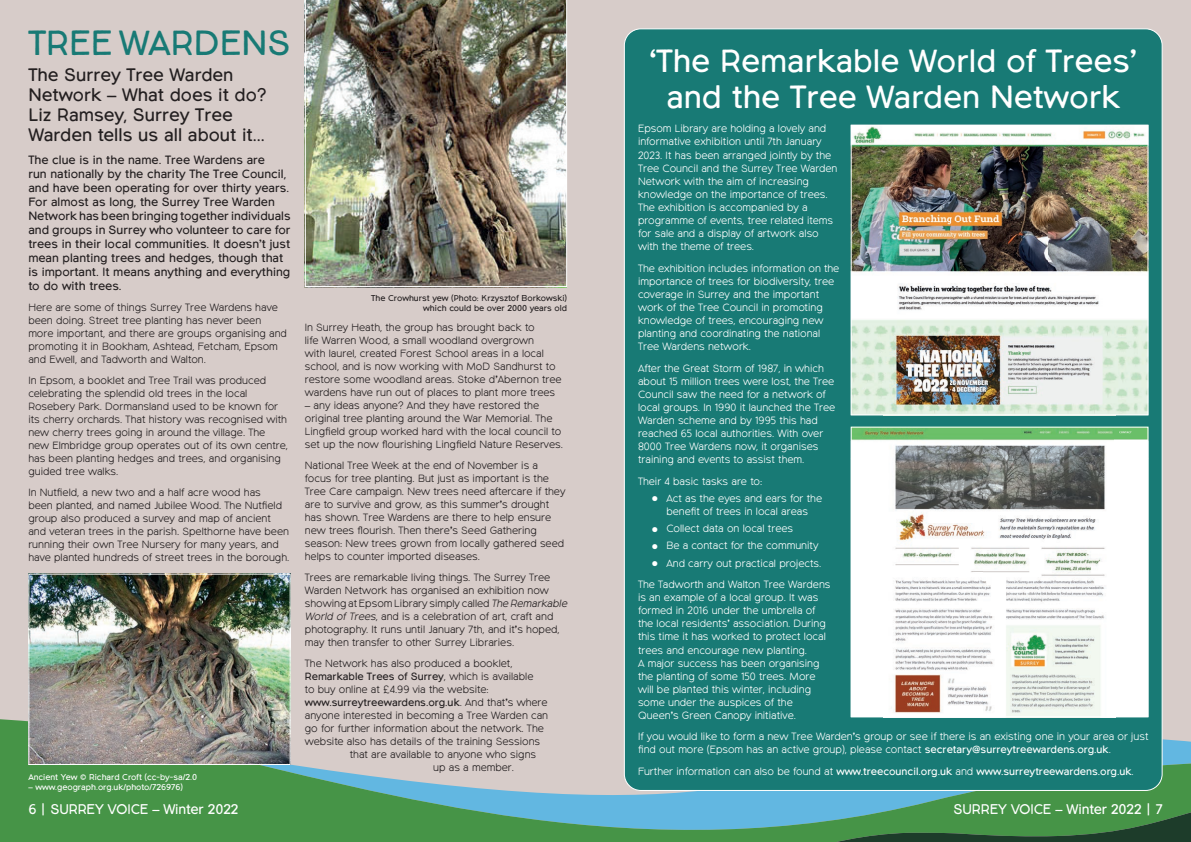
<style>
.page{position:relative;width:1191px;height:842px;background:#d7ccc9}
.page>*{position:absolute;margin:0;border:0;box-sizing:border-box;transform-origin:0 0}
.t1{font:34.8px "Northwoods";color:#187a75}
.t2{font:32px/36px "Northwoods";color:#fff;text-align:center}
.t3{font:18px/20px "Northwoods";color:#231f20}
.t4{font:14px "Northwoods";letter-spacing:-.01em;color:#fff}
.t5{font:12px/14px "Northwoods";color:#231f20}
.t6{font:300 10.5px/13px "Northwoods";color:#231f20}
.t7{font:300 10.5px/13.1px "Northwoods";color:#fff}
.t8{font:10.5px "Northwoods";color:#fff}
.t9{font:10.5px "Northwoods";color:#231f20}
.t10{font:8.5px "Northwoods";color:#fff}
.t11{font:8.5px/10px "Northwoods";color:#231f20;text-align:right}
.s1{font-style:italic}
.s2{font-weight:300}
.s3{font-weight:400}
</style>
<div class="page">
<svg style="left:0;top:715px;width:1191px;height:127px;fill:#469447"></svg>
<svg style="left:558px;top:808px;width:633px;height:34px;background:#478f6b"></svg>
<div style="left:624px;top:29px;width:538px;height:761px;background:#187a75;border-radius:17px"></div>
<img style="left:30px;top:576px;width:259px;height:187px">
<div style="left:28px;top:574px;width:263px;height:191px;border:1px solid #fff"></div>
<img style="left:883px;top:415px;width:232px;height:1px">
<img style="left:852px;top:127px;width:294px;height:286px">
<div style="left:850px;top:125px;width:298px;height:290px;border:1px solid #fff"></div>
<img style="left:305px;top:0;width:262px;height:287px">
<img style="left:883px;top:717px;width:232px;height:1px">
<img style="left:852px;top:429px;width:294px;height:286px">
<div style="left:850px;top:427px;width:298px;height:290px;border:1px solid #fff"></div>
<h1 class="t1" style="left:28px;top:23px;width:264px">TREE WARDENS</h1>
<h3 class="t3" style="left:28px;top:65px;width:240px">The Surrey Tree Warden<br>Network – What does it do?<br>Liz Ramsey, Surrey Tree<br>Warden tells us all about it...</h3>
<p class="t5" style="left:28px;top:153px;width:264px">The clue is in the name. Tree Wardens are<br>run nationally by the charity The Tree Council, and have been operating for over thirty years.<br>For almost as long, the Surrey Tree Warden Network has been bringing together individuals and groups in Surrey who volunteer to care for trees in their local communities. It doesn’t just mean planting trees and hedges, though that is important. It means anything and everything to do with trees.</p>
<p class="t6" style="left:28px;top:301px;width:260px">Here are some of things Surrey Tree Wardens have been doing. Street tree planting has never been more important, and there are groups organising and promoting it in Bookham, Ashtead, Fetcham, Epsom and Ewell, and Tadworth and Walton.</p>
<p class="t6" style="left:28px;top:374px;width:261px">In Epsom, a booklet and Tree Trail was produced celebrating the splendid old trees in the local Rosebery Park. Dormansland used to be known for its cherry orchards. That history was recognised with new cherry trees going in around the village. The new Elmbridge group operates out of its own centre, has been planting hedges and trees, and organising guided tree walks.</p>
<p class="t6" style="left:28px;top:486px;width:262px">In Nutfield, a new two and a half acre wood has<br>been planted, and named Jubilee Wood. The Nutfield group also produced a survey and map of ancient and veteran trees in the parish. Spelthorne have been running their own Tree Nursery for many years, and have planted hundreds of street trees in the borough.</p>
<p class="t10" style="left:28px;top:772px;width:170px">Ancient Yew © Richard Croft (cc-by-sa/2.0</p>
<p class="t10" style="left:28px;top:782px;width:156px">– www.geograph.org.uk/photo/726976)</p>
<p class="t11" style="left:371px;top:293px;width:197px">The Crowhurst yew (Photo: Krzysztof Borkowski) which could be over 2000 years old</p>
<p class="t6" style="left:305px;top:321px;width:258px">In Surrey Heath, the group has brought back to<br>life Warren Wood, a small woodland overgrown<br>with laurel, created Forest School areas in a local school, and is now working with MoD Sandhurst to restore some woodland areas. Stoke d’Abernon tree wardens have run out of places to plant more trees</p>
<p class="t6" style="left:305px;top:399px;width:259px">– any ideas anyone? And they have restored the original tree planting around the War Memorial. The Lingfield group worked hard with the local council to set up the now flourishing Lingfield Nature Reserves.</p>
<p class="t6" style="left:305px;top:459px;width:262px">National Tree Week at the end of November is a focus for tree planting. But just as important is the Tree Care campaign. New trees need aftercare if they are to survive and grow, as this summer’s drought has shown. Tree Wardens are there to help ensure new trees flourish. Then there’s Seed Gathering season: New trees grown from locally gathered seed helps to counter imported diseases.</p>
<p class="t6" style="left:305px;top:571px;width:266px">Trees are remarkable living things. The Surrey Tree Warden Network has organised an exhibition now showing at Epsom Library simply called <span class="s1">The Remarkable World of Trees</span>, and is a celebration of art, craft and photography. It runs until January 7th, and it’s hoped, may then transfer to other Surrey Libraries.</p>
<p class="t6" style="left:305px;top:657px;width:209px">The Network has also produced a booklet,</p>
<p class="t9" style="left:305px;top:670px;width:230px">Remarkable Trees of Surrey<span class="s2">, which is available</span></p>
<p class="t6" style="left:305px;top:683px;width:185px">to buy online at £4.99 via the website:</p>
<p class="t9" style="left:305px;top:696px;width:244px">www.surreytreewardens.org.uk<span class="s2">. And that’s where</span></p>
<p class="t6" style="left:305px;top:709px;width:245px">anyone interested in becoming a Tree Warden can</p>
<p class="t6" style="left:305px;top:722px;width:240px">go for further information about the network. The</p>
<p class="t6" style="left:305px;top:735px;width:237px">website also has details of the training Sessions</p>
<p class="t6" style="left:350px;top:748px;width:188px">that are available to anyone who signs</p>
<p class="t6" style="left:433px;top:761px;width:82px">up as a member.</p>
<h2 class="t2" style="left:649px;top:44px;width:489px">‘The Remarkable World of Trees’ and the Tree Warden Network</h2>
<p class="t7" style="left:638px;top:123px;width:201px">Epsom Library are holding a lovely and informative exhibition until 7th January 2023. It has been arranged jointly by the Tree Council and the Surrey Tree Warden Network with the aim of increasing knowledge on the importance of trees.<br>The exhibition is accompanied by a programme of events, tree related items for sale and a display of artwork also with the theme of trees.</p>
<p class="t7" style="left:638px;top:262px;width:203px">The exhibition includes information on the importance of trees for biodiversity, tree coverage in Surrey and the important work of the Tree Council in promoting knowledge of trees, encouraging new planting and coordinating the national Tree Wardens network.</p>
<p class="t7" style="left:638px;top:362px;width:199px">After the Great Storm of 1987, in which about 15 million trees were lost, the Tree Council saw the need for a network of local groups. In 1990 it launched the Tree Warden scheme and by 1995 this had reached 65 local authorities. With over 8000 Tree Wardens now, it organises training and events to assist them.</p>
<p class="t7" style="left:638px;top:475px;width:126px">Their 4 basic tasks are to:</p>
<p class="t7" style="left:652px;top:492px;width:171px;text-align:center">● Act as the eyes and ears for the benefit of trees in local areas</p>
<p class="t7" style="left:652px;top:522px;width:142px">● Collect data on local trees</p>
<p class="t7" style="left:652px;top:540px;width:168px">● Be a contact for the community</p>
<p class="t7" style="left:638px;top:553px;width:194px;line-height:21.2px;text-align:center">● And carry out practical projects.<br>The Tadworth and Walton Tree Wardens</p>
<p class="t7" style="left:638px;top:591px;width:189px">is an example of a local group. It was formed in 2016 under the umbrella of the local residents’ association. During this time it has worked to protect local trees and encourage new planting.<br>A major success has been organising the planting of some 150 trees. More will be planted this winter, including some under the auspices of the Queen’s Green Canopy initiative.</p>
<p class="t7" style="left:638px;top:730px;width:512px">If you would like to form a new Tree Warden’s group or see if there is an existing one in your area or just find out more (Epsom has an active group), please contact <span class="s3">secretary@surreytreewardens.org.uk</span>.</p>
<p class="t8" style="left:638px;top:765px;width:497px"><span class="s2">Further information can also be found at</span> www.treecouncil.org.uk <span class="s2">and</span> www.surreytreewardens.org.uk<span class="s2">.</span></p>
<h3 class="t4" style="left:28px;top:801px;width:212px">6 | SURREY VOICE – Winter 2022</h3>
<h3 class="t4" style="left:953px;top:801px;width:210px">SURREY VOICE – Winter 2022 | 7</h3>
</div>
